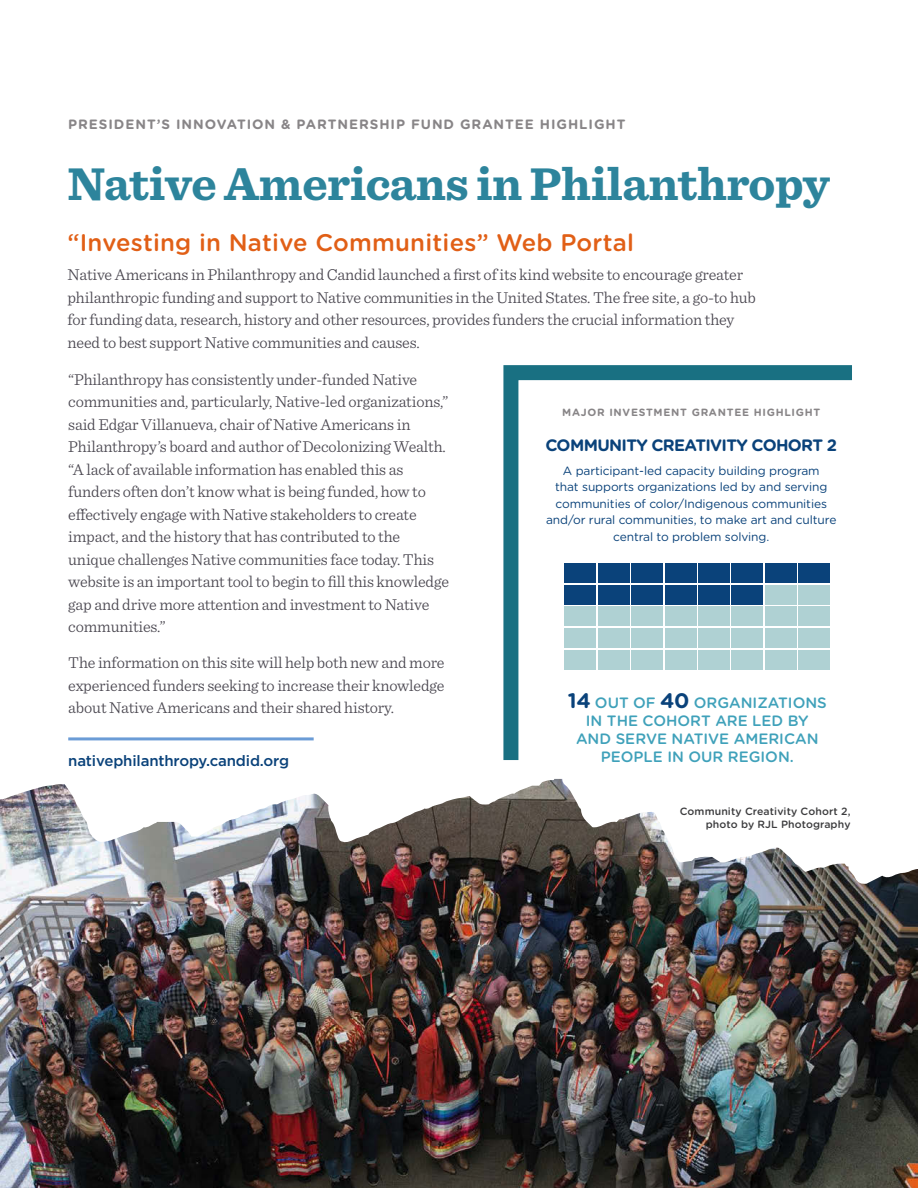
<style>
.page{position:relative;width:918px;height:1188px;background:#fff}
.page>*{position:absolute;margin:0;border:0;box-sizing:border-box;transform-origin:0 0}
.t1{font:700 48px "Sentinel";letter-spacing:-.01em;color:#2d849c}
.t2{font:500 24px "Gotham Rounded";letter-spacing:.01em;color:#e15f16}
.t3{font:300 16.5px/22.5px "Sentinel";letter-spacing:-.01em;color:#48454e}
.t4{font:700 16.5px "Gotham Rounded";letter-spacing:-.04em;color:#0a427a}
.t5{font:500 15px/18px "Gotham Rounded";color:#3fa1ba;text-align:center}
.t6{font:500 15px "Gotham";letter-spacing:-.01em;color:#0a427a}
.t7{font:700 13.5px "Gotham Rounded";letter-spacing:.07em;color:#888587}
.t8{font:12px/16.5px "Gotham Rounded";letter-spacing:-.01em;color:#0a427a;text-align:center}
.t9{font:500 10.5px/12.6px "Gotham Rounded";letter-spacing:.01em;color:#3c3c3e;text-align:right}
.t10{font:700 10.5px "Gotham Rounded";letter-spacing:.07em;color:#888587}
.s1{font-weight:700;font-size:21px;color:#0a427a}
</style>
<div class="page">
<img style="left:0;top:779px;width:918px;height:409px">
<svg style="left:503px;top:365px;width:349px;height:396px"></svg>
<hr style="left:68px;top:737px;width:246px;height:3px;background:#6b9cd6">
<div style="left:799px;top:650px;width:31px;height:20px;background:#afd1d3"></div>
<div style="left:765px;top:650px;width:32px;height:20px;background:#afd1d3"></div>
<div style="left:732px;top:650px;width:31px;height:20px;background:#afd1d3"></div>
<div style="left:698px;top:650px;width:32px;height:20px;background:#afd1d3"></div>
<div style="left:665px;top:650px;width:31px;height:20px;background:#afd1d3"></div>
<div style="left:631px;top:650px;width:32px;height:20px;background:#afd1d3"></div>
<div style="left:598px;top:650px;width:31px;height:20px;background:#afd1d3"></div>
<div style="left:565px;top:650px;width:31px;height:20px;background:#afd1d3"></div>
<div style="left:799px;top:628px;width:31px;height:20px;background:#afd1d3"></div>
<div style="left:765px;top:628px;width:32px;height:20px;background:#afd1d3"></div>
<div style="left:732px;top:628px;width:31px;height:20px;background:#afd1d3"></div>
<div style="left:698px;top:628px;width:32px;height:20px;background:#afd1d3"></div>
<div style="left:665px;top:628px;width:31px;height:20px;background:#afd1d3"></div>
<div style="left:631px;top:628px;width:32px;height:20px;background:#afd1d3"></div>
<div style="left:598px;top:628px;width:31px;height:20px;background:#afd1d3"></div>
<div style="left:565px;top:628px;width:31px;height:20px;background:#afd1d3"></div>
<div style="left:799px;top:606px;width:31px;height:20px;background:#afd1d3"></div>
<div style="left:765px;top:606px;width:32px;height:20px;background:#afd1d3"></div>
<div style="left:732px;top:606px;width:31px;height:20px;background:#afd1d3"></div>
<div style="left:698px;top:606px;width:32px;height:20px;background:#afd1d3"></div>
<div style="left:665px;top:606px;width:31px;height:20px;background:#afd1d3"></div>
<div style="left:631px;top:606px;width:32px;height:20px;background:#afd1d3"></div>
<div style="left:598px;top:606px;width:31px;height:20px;background:#afd1d3"></div>
<div style="left:565px;top:606px;width:31px;height:20px;background:#afd1d3"></div>
<div style="left:799px;top:585px;width:31px;height:20px;background:#afd1d3"></div>
<div style="left:765px;top:585px;width:32px;height:20px;background:#afd1d3"></div>
<div style="left:732px;top:585px;width:31px;height:20px;background:#0a427a"></div>
<div style="left:698px;top:585px;width:32px;height:20px;background:#0a427a"></div>
<div style="left:665px;top:585px;width:31px;height:20px;background:#0a427a"></div>
<div style="left:631px;top:585px;width:32px;height:20px;background:#0a427a"></div>
<div style="left:598px;top:585px;width:31px;height:20px;background:#0a427a"></div>
<div style="left:565px;top:585px;width:31px;height:20px;background:#0a427a"></div>
<div style="left:799px;top:563px;width:31px;height:20px;background:#0a427a"></div>
<div style="left:765px;top:563px;width:32px;height:20px;background:#0a427a"></div>
<div style="left:732px;top:563px;width:31px;height:20px;background:#0a427a"></div>
<div style="left:698px;top:563px;width:32px;height:20px;background:#0a427a"></div>
<div style="left:665px;top:563px;width:31px;height:20px;background:#0a427a"></div>
<div style="left:631px;top:563px;width:32px;height:20px;background:#0a427a"></div>
<div style="left:598px;top:563px;width:31px;height:20px;background:#0a427a"></div>
<div style="left:565px;top:563px;width:31px;height:20px;background:#0a427a"></div>
<p class="t7" style="left:68px;top:115px;width:559px">PRESIDENT’S INNOVATION &amp; PARTNERSHIP FUND GRANTEE HIGHLIGHT</p>
<h1 class="t1" style="left:68px;top:146px;width:764px">Native Americans in Philanthropy</h1>
<h2 class="t2" style="left:68px;top:226px;width:568px">“Investing in Native Communities” Web Portal</h2>
<p class="t3" style="left:68px;top:263px;width:690px">Native Americans in Philanthropy and Candid launched a first of its kind website to encourage greater philanthropic funding and support to Native communities in the United States. The free site, a go-to hub for funding data, research, history and other resources, provides funders the crucial information they need to best support Native communities and causes.</p>
<p class="t3" style="left:68px;top:367px;width:382px">“Philanthropy has consistently under-funded Native communities and, particularly, Native-led organizations,” said Edgar Villanueva, chair of Native Americans in Philanthropy’s board and author of Decolonizing Wealth. “A lack of available information has enabled this as funders often don’t know what is being funded, how to effectively engage with Native stakeholders to create impact, and the history that has contributed to the unique challenges Native communities face today. This website is an important tool to begin to fill this knowledge gap and drive more attention and investment to Native communities.”</p>
<p class="t3" style="left:68px;top:650px;width:378px;text-align:justify">The information on this site will help both new and more experienced funders seeking to increase their knowledge about Native Americans and their shared history.</p>
<p class="t6" style="left:68px;top:751px;width:222px">nativephilanthropy.candid.org</p>
<p class="t10" style="left:562px;top:405px;width:260px">MAJOR INVESTMENT GRANTEE HIGHLIGHT</p>
<p class="t4" style="left:545px;top:433px;width:293px">COMMUNITY CREATIVITY COHORT 2</p>
<p class="t8" style="left:546px;top:462px;width:292px">A participant-led capacity building program<br>that supports organizations led by and serving communities of color/Indigenous communities and/or rural communities, to make art and culture central to problem solving.</p>
<p class="t5" style="left:568px;top:693px;width:261px"><span class="s1">14</span> OUT OF <span class="s1">40</span> ORGANIZATIONS<br>IN THE COHORT ARE LED BY<br>AND SERVE NATIVE AMERICAN<br>PEOPLE IN OUR REGION.</p>
<p class="t9" style="left:680px;top:805px;width:172px">Community Creativity Cohort 2, photo by RJL Photography</p>
</div>
